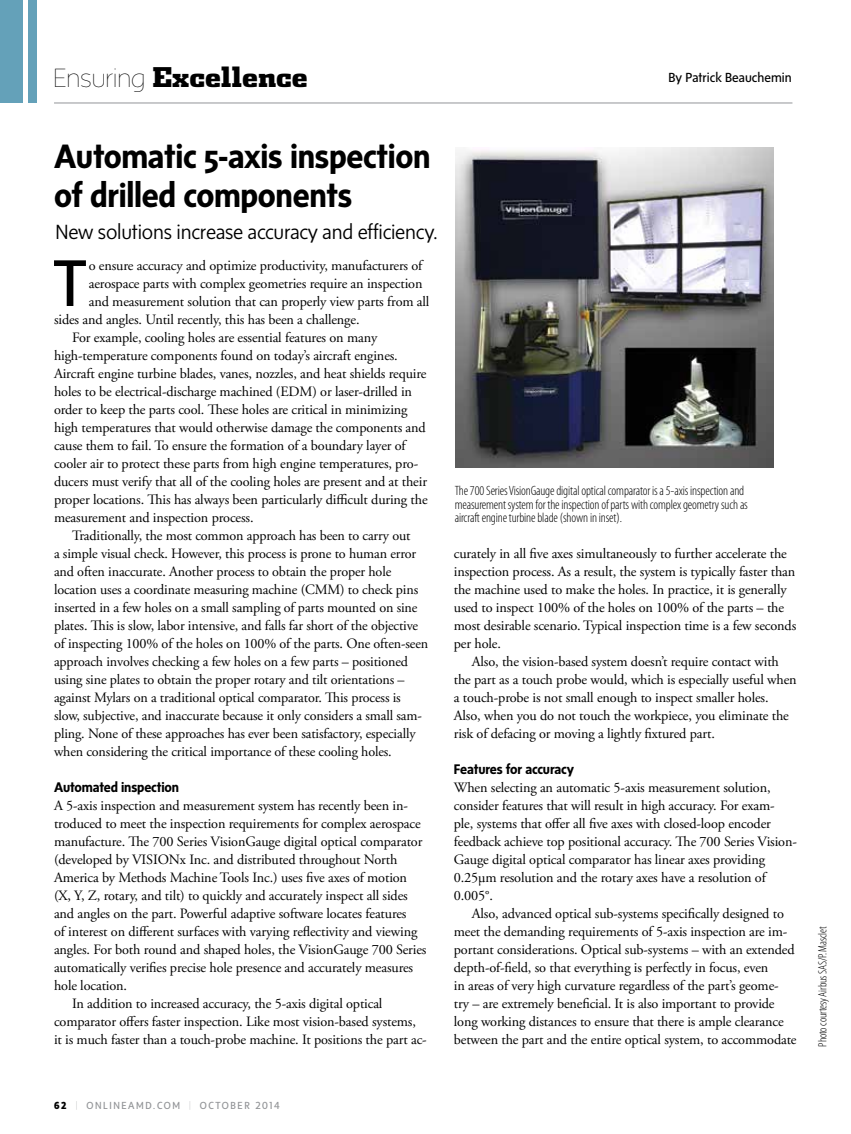
<style>
.page{position:relative;width:851px;height:1134px;background:#fff}
.page>*{position:absolute;margin:0;border:0;box-sizing:border-box;transform-origin:0 0}
.t1{font:67.5px "Sense";color:#000}
.t2{font:700 34.5px/39px "Sense";letter-spacing:-.01em;color:#000}
.t3{font:900 27px "Dispatch Cond";color:#000;scale:1.1 1}
.t4{font:300 21px "Sense";letter-spacing:-.01em;color:#000}
.t5{font:14.25px/18px "Adobe Garamond Pro";letter-spacing:-.01em;color:#000}
.t6{font:14.25px "Adobe Garamond";letter-spacing:-.01em;color:#000}
.t7{font:700 14.25px "Sense";letter-spacing:-.01em;color:#000}
.t8{font:300 condensed 13.5px/13.5px "Myriad Pro";letter-spacing:-.01em;color:#000}
.t9{font:13.5px "Sense";color:#000}
.t10{font:300 condensed 12px "Myriad Pro";letter-spacing:-.01em;color:#000}
.t11{font:10.5px "Sense";letter-spacing:.15em;color:#939598}
.s1{font-family:"Sense";font-weight:100}
.s2{font-weight:800;color:#000}
.s3{font-weight:100}
</style>
<div class="page">
<hr style="left:54px;top:103px;width:738px;height:1px;background:#939598">
<div style="left:0;top:0;width:23px;height:103px;background:#64a1b9"></div>
<div style="left:28px;top:0;width:9px;height:103px;background:#64a1b9"></div>
<img style="left:455px;top:147px;width:318px;height:321px">
<h3 class="t3" style="left:53px;top:60px;width:233px"><span class="s1">Ensuring</span> Excellence</h3>
<p class="t9" style="left:668px;top:70px;width:125px">By Patrick Beauchemin</p>
<h2 class="t2" style="left:54px;top:136px;width:378px">Automatic 5-axis inspection of drilled components</h2>
<h3 class="t4" style="left:56px;top:220px;width:384px">New solutions increase accuracy and efficiency.</h3>
<h1 class="t1" style="left:53px;top:245px;width:35px">T</h1>
<p class="t6" style="left:89px;top:258px;width:335px">o ensure accuracy and optimize productivity, manufacturers of</p>
<p class="t6" style="left:89px;top:276px;width:335px">aerospace parts with complex geometries require an inspection</p>
<p class="t6" style="left:89px;top:294px;width:342px">and measurement solution that can properly view parts from all</p>
<p class="t6" style="left:54px;top:312px;width:307px">sides and angles. Until recently, this has been a challenge.</p>
<p class="t5" style="left:54px;top:329px;width:375px;text-indent:18px">For example, cooling holes are essential features on many high-temperature components found on today’s aircraft engines.<br>Aircraft engine turbine blades, vanes, nozzles, and heat shields require holes to be electrical-discharge machined (EDM) or laser-drilled in order to keep the parts cool. These holes are critical in minimizing high temperatures that would otherwise damage the components and cause them to fail. To ensure the formation of a boundary layer of cooler air to protect these parts from high engine temperatures, pro&shy;ducers must verify that all of the cooling holes are present and at their proper locations. This has always been particularly difficult during the measurement and inspection process.</p>
<p class="t5" style="left:54px;top:527px;width:375px;text-indent:18px">Traditionally, the most common approach has been to carry out<br>a simple visual check. However, this process is prone to human error and often inaccurate. Another process to obtain the proper hole location uses a coordinate measuring machine (CMM) to check pins inserted in a few holes on a small sampling of parts mounted on sine plates. This is slow, labor intensive, and falls far short of the objective of inspecting 100% of the holes on 100% of the parts. One often-seen approach involves checking a few holes on a few parts – positioned using sine plates to obtain the proper rotary and tilt orientations – against Mylars on a traditional optical comparator. This process is slow, subjective, and inaccurate because it only considers a small sam&shy;pling. None of these approaches has ever been satisfactory, especially when considering the critical importance of these cooling holes.</p>
<p class="t7" style="left:54px;top:779px;width:127px">Automated inspection</p>
<p class="t5" style="left:54px;top:797px;width:355px">A 5-axis inspection and measurement system has recently been in-</p>
<p class="t5" style="left:54px;top:815px;width:368px">troduced to meet the inspection requirements for complex aerospace</p>
<p class="t5" style="left:54px;top:833px;width:370px">manufacture. The 700 Series VisionGauge digital optical comparator</p>
<p class="t5" style="left:54px;top:851px;width:345px">(developed by VISIONx Inc. and distributed throughout North</p>
<p class="t5" style="left:54px;top:869px;width:354px">America by Methods Machine Tools Inc.) uses five axes of motion</p>
<p class="t5" style="left:54px;top:887px;width:355px">(X, Y, Z, rotary, and tilt) to quickly and accurately inspect all sides</p>
<p class="t5" style="left:54px;top:905px;width:354px">and angles on the part. Powerful adaptive software locates features</p>
<p class="t5" style="left:54px;top:923px;width:365px">of interest on different surfaces with varying reflectivity and viewing</p>
<p class="t5" style="left:54px;top:941px;width:374px">angles. For both round and shaped holes, the VisionGauge 700 Series</p>
<p class="t5" style="left:54px;top:959px;width:360px">automatically verifies precise hole presence and accurately measures</p>
<p class="t5" style="left:54px;top:977px;width:75px">hole location.</p>
<p class="t5" style="left:72px;top:995px;width:312px">In addition to increased accuracy, the 5-axis digital optical</p>
<p class="t5" style="left:54px;top:1013px;width:363px">comparator offers faster inspection. Like most vision-based systems,</p>
<p class="t5" style="left:54px;top:1031px;width:374px">it is much faster than a touch-probe machine. It positions the part ac-</p>
<p class="t8" style="left:454px;top:484px;width:294px">The 700 Series VisionGauge digital optical comparator is a 5-axis inspection and measurement system for the inspection of parts with complex geometry such as aircraft engine turbine blade (shown in inset).</p>
<p class="t5" style="left:454px;top:545px;width:344px">curately in all five axes simultaneously to further accelerate the inspection process. As a result, the system is typically faster than the machine used to make the holes. In practice, it is generally used to inspect 100% of the holes on 100% of the parts – the most desirable scenario. Typical inspection time is a few seconds per hole.</p>
<p class="t5" style="left:454px;top:653px;width:344px;text-indent:18px">Also, the vision-based system doesn’t require contact with the part as a touch probe would, which is especially useful when a touch-probe is not small enough to inspect smaller holes.<br>Also, when you do not touch the workpiece, you eliminate the risk of defacing or moving a lightly fixtured part.</p>
<p class="t7" style="left:454px;top:761px;width:122px">Features for accuracy</p>
<p class="t5" style="left:454px;top:779px;width:344px">When selecting an automatic 5-axis measurement solution, consider features that will result in high accuracy. For exam&shy;ple, systems that offer all five axes with closed-loop encoder feedback achieve top positional accuracy. The 700 Series Vision-Gauge digital optical comparator has linear axes providing 0.25µm resolution and the rotary axes have a resolution of 0.005°.</p>
<p class="t5" style="left:454px;top:905px;width:344px;text-indent:18px">Also, advanced optical sub-systems specifically designed to meet the demanding requirements of 5-axis inspection are im&shy;portant considerations. Optical sub-systems – with an extended depth-of-field, so that everything is perfectly in focus, even<br>in areas of very high curvature regardless of the part’s geome&shy;try – are extremely beneficial. It is also important to provide long working distances to ensure that there is ample clearance between the part and the entire optical system, to accommodate</p>
<p class="t11" style="left:54px;top:1099px;width:227px"><span class="s2">62</span> <span class="s3">|</span> ONLINEAMD.COM <span class="s3">|</span> OCTOBER 2014</p>
<p class="t10" style="left:816px;top:1047px;width:122px;rotate:-90deg">Photo courtesy Airbus SAS/P. Masclet</p>
</div>
